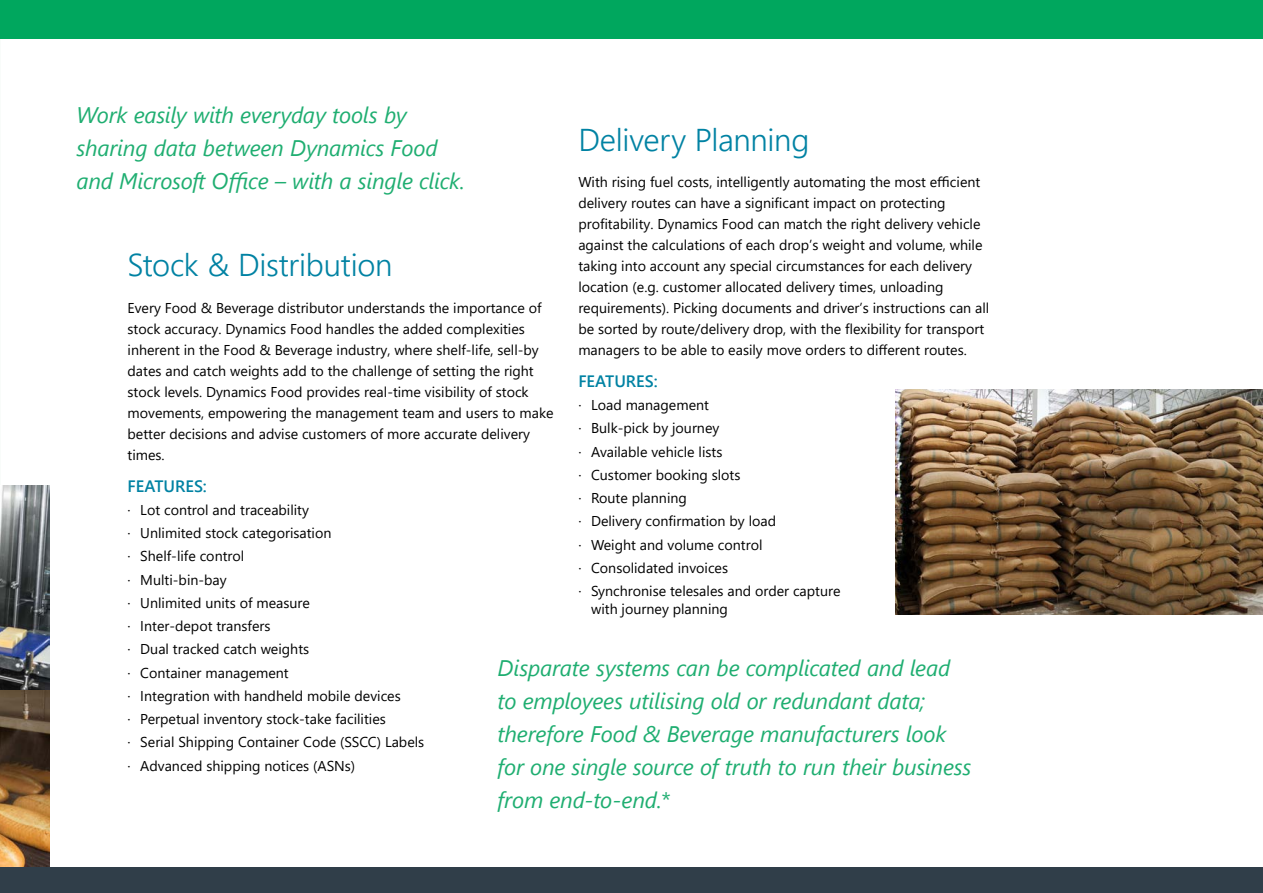
<style>
.page{position:relative;width:1263px;height:893px;background:#fff}
.page>*{position:absolute;margin:0;border:0;box-sizing:border-box;transform-origin:0 0}
.t1{font:300 31.5px "Segoe UI";letter-spacing:-.01em;color:#0082a3}
.t2{font:italic 22.5px/33px "Segoe UI";letter-spacing:-.01em;color:#1fae71}
.t3{font:600 16.5px "Segoe UI";color:#0082a3}
.t4{font:14.25px/23.2px "Segoe UI";color:#000}
</style>
<div class="page">
<img style="left:0;top:689px;width:49px;height:178px">
<img style="left:895px;top:389px;width:368px;height:225px">
<img style="left:0;top:486px;width:49px;height:203px">
<div style="left:0;top:867px;width:1263px;height:26px;background:#303e49"></div>
<div style="left:0;top:0;width:1263px;height:38px;background:#00a75e"></div>
<h2 class="t2" style="left:77px;top:96px;width:390px">Work easily with everyday tools by sharing data between Dynamics Food and Microsoft Office – with a single click.</h2>
<h1 class="t1" style="left:578px;top:110px;width:233px">Delivery Planning</h1>
<p class="t4" style="left:578px;top:170px;width:413px;line-height:21px">With rising fuel costs, intelligently automating the most efficient delivery routes can have a significant impact on protecting profitability. Dynamics Food can match the right delivery vehicle against the calculations of each drop’s weight and volume, while taking into account any special circumstances for each delivery location (e.g. customer allocated delivery times, unloading requirements). Picking documents and driver’s instructions can all be sorted by route/delivery drop, with the flexibility for transport managers to be able to easily move orders to different routes.</p>
<p class="t3" style="left:578px;top:365px;width:81px">FEATURES:</p>
<p class="t4" style="left:578px;top:392px;width:264px">· Load management<br>· Bulk-pick by journey<br>· Available vehicle lists<br>· Customer booking slots<br>· Route planning<br>· Delivery confirmation by load<br>· Weight and volume control<br>· Consolidated invoices<br>· Synchronise telesales and order capture</p>
<p class="t4" style="left:591px;top:596px;width:138px">with journey planning</p>
<h1 class="t1" style="left:128px;top:235px;width:266px">Stock &amp; Distribution</h1>
<p class="t4" style="left:128px;top:296px;width:427px;line-height:21px">Every Food &amp; Beverage distributor understands the importance of stock accuracy. Dynamics Food handles the added complexities inherent in the Food &amp; Beverage industry, where shelf-life, sell-by dates and catch weights add to the challenge of setting the right stock levels. Dynamics Food provides real-time visibility of stock movements, empowering the management team and users to make better decisions and advise customers of more accurate delivery times.</p>
<p class="t3" style="left:128px;top:470px;width:81px">FEATURES:</p>
<p class="t4" style="left:128px;top:497px;width:298px">· Lot control and traceability<br>· Unlimited stock categorisation<br>· Shelf-life control<br>· Multi-bin-bay<br>· Unlimited units of measure<br>· Inter-depot transfers<br>· Dual tracked catch weights<br>· Container management<br>· Integration with handheld mobile devices<br>· Perpetual inventory stock-take facilities<br>· Serial Shipping Container Code (SSCC) Labels · Advanced shipping notices (ASNs)</p>
<h2 class="t2" style="left:497px;top:649px;width:475px">Disparate systems can be complicated and lead to employees utilising old or redundant data; therefore Food &amp; Beverage manufacturers look for one single source of truth to run their business from end-to-end.*</h2>
</div>
